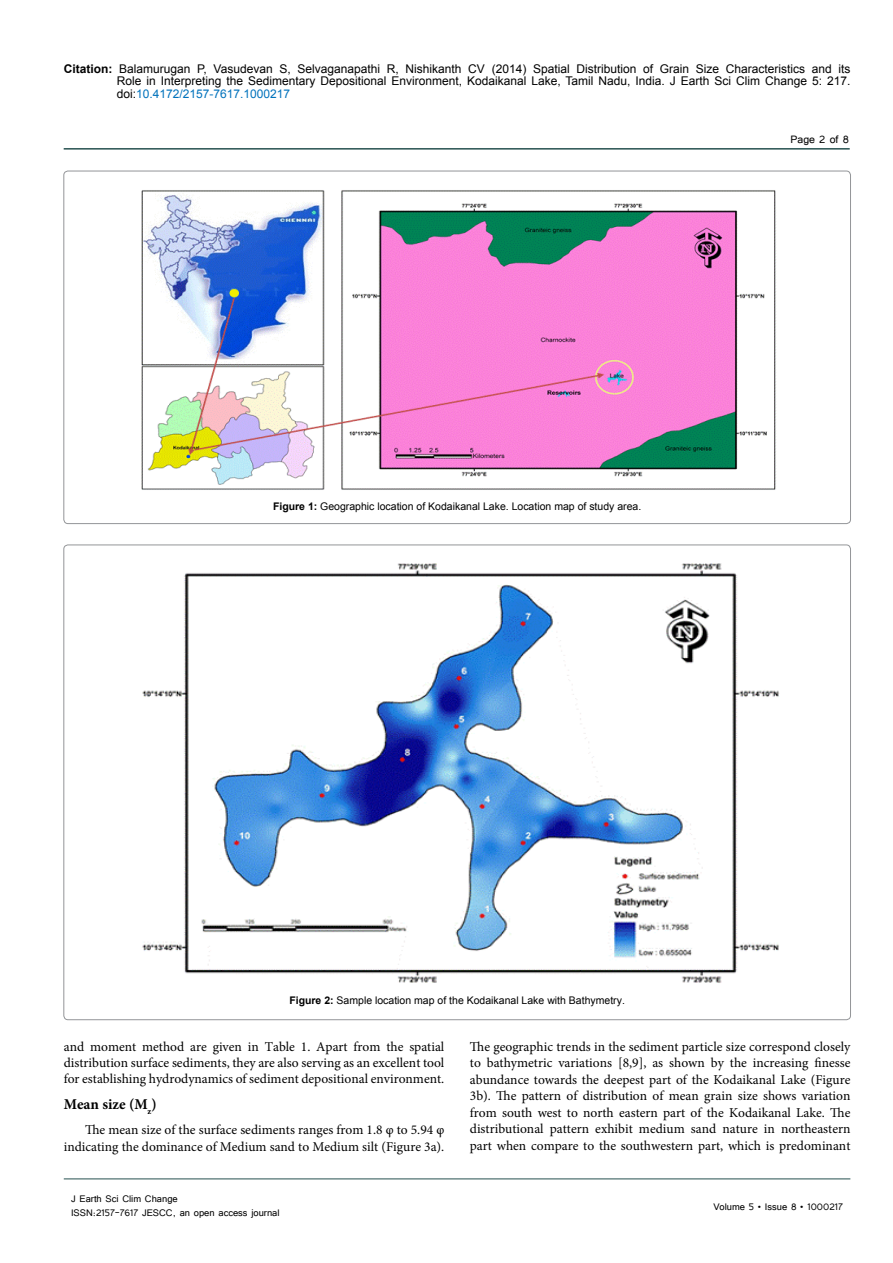
<style>
.page{position:relative;width:893px;height:1263px;background:#fff}
.page>*{position:absolute;margin:0;border:0;box-sizing:border-box;transform-origin:0 0}
.t1{font:700 15px "Minion Pro";color:#000}
.t2{font:13.5px/16.5px "Minion Pro";color:#000;text-align:justify}
.t3{font:13.5px "Tunga";color:#000}
.t4{font:12px/12.6px "Arial";color:#000;text-align:justify}
.t5{font:12px/14.4px "Tunga";color:#000}
.t6{font:10.5px "Arial";color:#000}
.s1{font-weight:700}
.s2{color:#0072bc}
</style>
<div class="page">
<hr style="left:64px;top:148px;width:786px;height:2px;background:#265150">
<hr style="left:64px;top:1179px;width:786px;height:1px;background:#265150">
<img style="left:141px;top:190px;width:635px;height:300px">
<img style="left:142px;top:563px;width:637px;height:420px">
<p class="t4" style="left:117px;top:62px;width:735px;text-indent:-53px"><span class="s1">Citation:</span> Balamurugan P, Vasudevan S, Selvaganapathi R, Nishikanth CV (2014) Spatial Distribution of Grain Size Characteristics and its Role in Interpreting the Sedimentary Depositional Environment, Kodaikanal Lake, Tamil Nadu, India. J Earth Sci Clim Change 5: 217. doi:<span class="s2">10.4172/2157-7617.1000217</span></p>
<p class="t3" style="left:790px;top:131px;width:60px">Page 2 of 8</p>
<p class="t6" style="left:273px;top:499px;width:370px"><span class="s1">Figure 1:</span> Geographic location of Kodaikanal Lake. Location map of study area.</p>
<p class="t6" style="left:289px;top:994px;width:337px"><span class="s1">Figure 2:</span> Sample location map of the Kodaikanal Lake with Bathymetry.</p>
<p class="t2" style="left:64px;top:1038px;width:382px;line-height:16px">and moment method are given in Table 1. Apart from the spatial distribution surface sediments, they are also serving as an excellent tool for establishing hydrodynamics of sediment depositional environment.</p>
<p class="t1" style="left:64px;top:1094px;width:95px">Mean size (M<sub>z</sub>)</p>
<p class="t2" style="left:64px;top:1122px;width:382px;text-align:right">The mean size of the surface sediments ranges from 1.8 φ to 5.94 φ indicating the dominance of Medium sand to Medium silt (Figure 3a).</p>
<p class="t5" style="left:71px;top:1190px;width:210px">J Earth Sci Clim Change<br>ISSN:2157-7617 JESCC, an open access journal</p>
<p class="t2" style="left:470px;top:1038px;width:382px">The geographic trends in the sediment particle size correspond closely to bathymetric variations [8,9], as shown by the increasing finesse abundance towards the deepest part of the Kodaikanal Lake (Figure 3b). The pattern of distribution of mean grain size shows variation from south west to north eastern part of the Kodaikanal Lake. The distributional pattern exhibit medium sand nature in northeastern part when compare to the southwestern part, which is predominant</p>
<p class="t5" style="left:713px;top:1199px;width:131px">Volume 5 • Issue 8 • 1000217</p>
</div>
